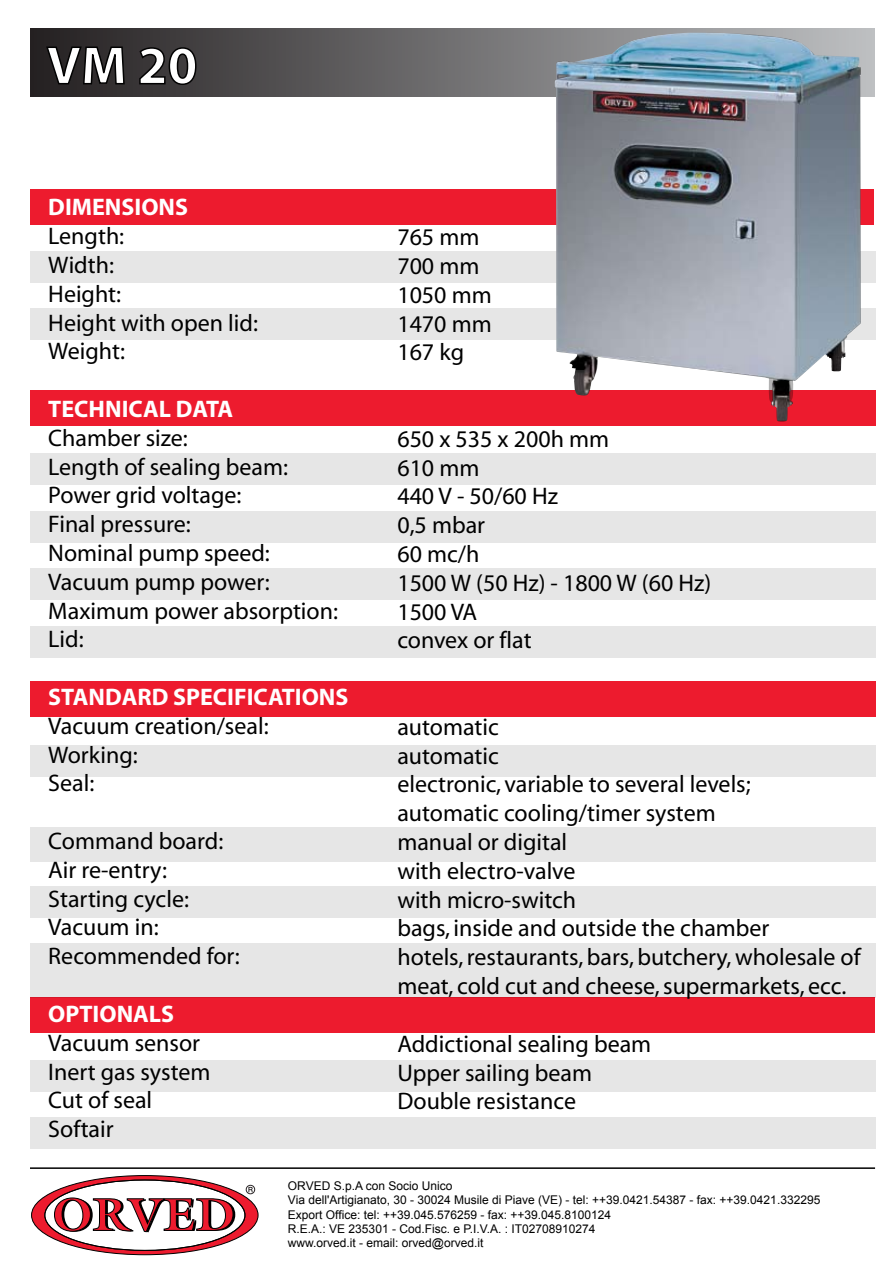
<style>
.page{position:relative;width:893px;height:1263px;background:#fff}
.page>*{position:absolute;margin:0;border:0;box-sizing:border-box;transform-origin:0 0}
.t1{font:700 54px "Myriad";color:#fff}
.t2{font:24px/28.8px "Myriad";color:#000}
.t3{font:700 24px "Myriad";color:#fff}
.t4{font:12px/14.4px "Arial";color:#000}
</style>
<div class="page">
<div style="left:30px;top:997px;width:845px;height:36px;background:#ed1b2e"></div>
<div style="left:30px;top:681px;width:845px;height:35px;background:#ed1b2e"></div>
<div style="left:30px;top:189px;width:843px;height:35px;background:#ed1b2e"></div>
<div style="left:30px;top:390px;width:845px;height:35px;background:#ed1b2e"></div>
<svg style="left:31px;top:1175px;width:228px;height:80px"></svg>
<div style="left:30px;top:29px;width:845px;height:67px;background:linear-gradient(to right,#242021,#bec0c2)"></div>
<svg style="left:45px;top:45px;width:81px;height:41px;background:#242122"></svg>
<svg style="left:138px;top:46px;width:59px;height:40px;background:#312e2f"></svg>
<div style="left:30px;top:1117px;width:845px;height:32px;background:#e6e6e6"></div>
<div style="left:30px;top:309px;width:845px;height:31px;background:#e6e6e6"></div>
<div style="left:30px;top:1060px;width:845px;height:31px;background:#e6e6e6"></div>
<div style="left:30px;top:943px;width:845px;height:54px;background:#e6e6e6"></div>
<div style="left:30px;top:886px;width:845px;height:32px;background:#e6e6e6"></div>
<div style="left:30px;top:827px;width:845px;height:34px;background:#e6e6e6"></div>
<div style="left:30px;top:745px;width:845px;height:31px;background:#e6e6e6"></div>
<div style="left:30px;top:568px;width:845px;height:31px;background:#e6e6e6"></div>
<div style="left:30px;top:626px;width:845px;height:32px;background:#e6e6e6"></div>
<div style="left:30px;top:511px;width:845px;height:32px;background:#e6e6e6"></div>
<div style="left:30px;top:251px;width:845px;height:32px;background:#e6e6e6"></div>
<div style="left:30px;top:453px;width:845px;height:31px;background:#e6e6e6"></div>
<hr style="left:30px;top:1167px;width:845px;height:2px;background:#000">
<img style="left:554px;top:33px;width:307px;height:389px">
<h1 class="t1" style="left:47px;top:38px;width:152px">VM 20</h1>
<p class="t3" style="left:48px;top:195px;width:141px">DIMENSIONS</p>
<p class="t2" style="left:48px;top:223px;width:211px">Length:<br>Width:<br>Height:<br>Height with open lid:<br>Weight:</p>
<p class="t3" style="left:48px;top:397px;width:187px">TECHNICAL DATA</p>
<p class="t2" style="left:48px;top:424px;width:291px">Chamber size:<br>Length of sealing beam:<br>Power grid voltage:<br>Final pressure:<br>Nominal pump speed:<br>Vacuum pump power:<br>Maximum power absorption:<br>Lid:</p>
<p class="t3" style="left:48px;top:685px;width:302px">STANDARD SPECIFICATIONS</p>
<p class="t2" style="left:48px;top:712px;width:222px">Vacuum creation/seal:<br>Working:<br>Seal:</p>
<p class="t2" style="left:48px;top:828px;width:193px">Command board:<br>Air re-entry:<br>Starting cycle:<br>Vacuum in:<br>Recommended for:</p>
<p class="t3" style="left:48px;top:1001px;width:127px">OPTIONALS</p>
<p class="t2" style="left:48px;top:1029px;width:164px">Vacuum sensor<br>Inert gas system<br>Cut of seal<br>Softair</p>
<p class="t2" style="left:397px;top:224px;width:96px">765 mm<br>700 mm<br>1050 mm<br>1470 mm<br>167 kg</p>
<p class="t2" style="left:397px;top:425px;width:315px">650 x 535 x 200h mm<br>610 mm<br>440 V - 50/60 Hz<br>0,5 mbar<br>60 mc/h<br>1500 W (50 Hz) - 1800 W (60 Hz)<br>1500 VA<br>convex or flat</p>
<p class="t2" style="left:397px;top:713px;width:465px">automatic<br>automatic<br>electronic, variable to several levels;<br>automatic cooling/timer system<br>manual or digital<br>with electro-valve<br>with micro-switch<br>bags, inside and outside the chamber<br>hotels, restaurants, bars, butchery, wholesale of meat, cold cut and cheese, supermarkets, ecc.</p>
<p class="t2" style="left:397px;top:1030px;width:255px">Addictional sealing beam<br>Upper sailing beam<br>Double resistance</p>
<p class="t4" style="left:288px;top:1178px;width:534px">ORVED S.p.A con Socio Unico<br>Via dell'Artigianato, 30 - 30024 Musile di Piave (VE) - tel: ++39.0421.54387 - fax: ++39.0421.332295<br>Export Office: tel: ++39.045.576259 - fax: ++39.045.8100124<br>R.E.A.: VE 235301 - Cod.Fisc. e P.I.V.A. : IT02708910274<br>www.orved.it - email: orved@orved.it</p>
</div>
